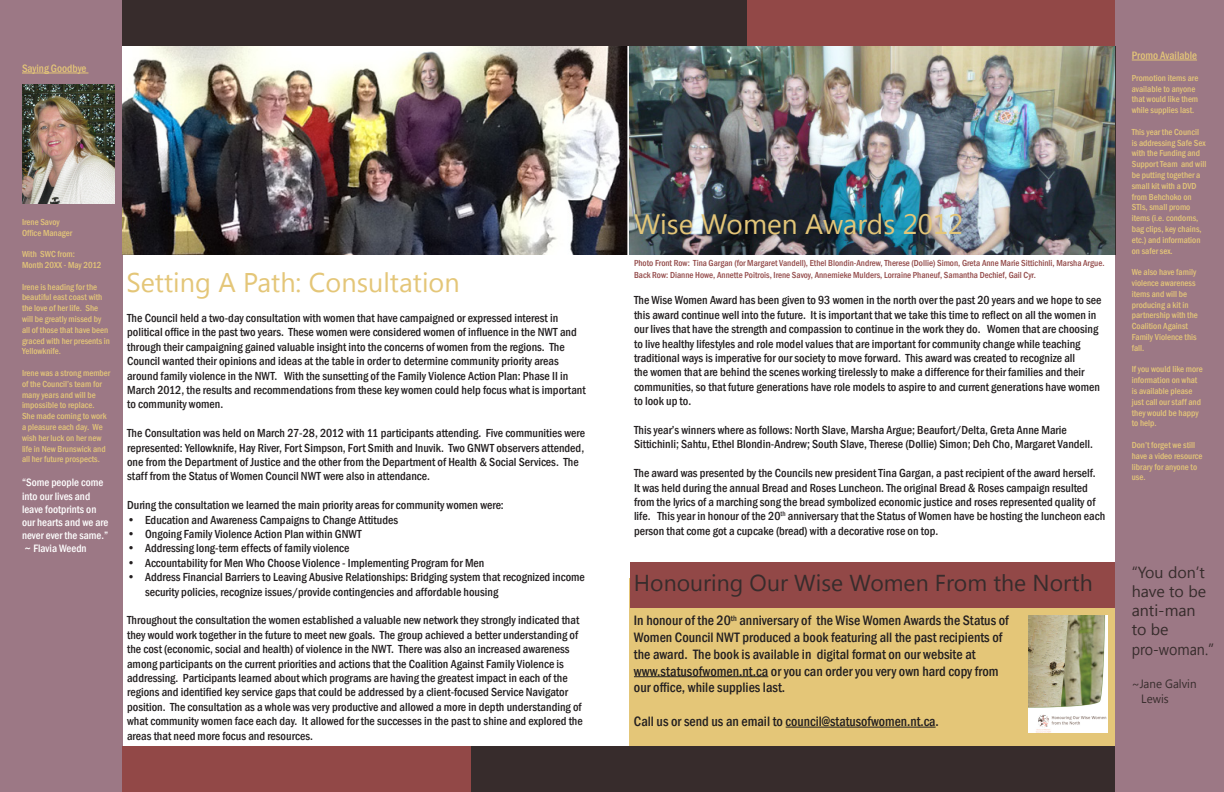
<style>
.page{position:relative;width:1224px;height:792px;background:#fff}
.page>*{position:absolute;margin:0;border:0;box-sizing:border-box;transform-origin:0 0}
.Big_Title{font:28px "Segoe UI Symbol";color:#e4c678}
.Big_Title-2{font:27px "Segoe UI Symbol";color:#e4c678}
.Big_Title-3{font:23px "Segoe UI Symbol";color:#372c2c}
.Big_Title-4{font:16px "Segoe UI Symbol";color:#372c2c}
.Big_Title-5{font:16px "Segoe UI Symbol";color:#372c2c;scale:.89 1}
.regular_text{font:500 condensed 14px/16.8px "Franklin Gothic";color:#231f20}
.regular_text-2{font:500 condensed 12px/14.4px "Franklin Gothic";color:#231f20}
.Big_Title-6{font:12px "Segoe UI Symbol";color:#372c2c;scale:.96 1}
.regular_text-3{font:500 condensed 11px/13.2px "Franklin Gothic";color:#fff}
.regular_text-4{font:500 condensed 11px "Franklin Gothic";color:#e4c678}
.regular_text-5{font:500 condensed 9px/10.8px "Franklin Gothic";color:#e4c678}
.regular_text-6{font:500 condensed 9px/12px "Franklin Gothic";color:#924847}
</style>
<div class="page">
<div style="left:0;top:0;width:122px;height:792px;background:#9c7885"></div>
<hr style="left:22px;top:73px;width:66px;height:1px;background:#e4c678">
<img style="left:22px;top:85px;width:93px;height:118px">
<div style="left:122px;top:746px;width:354px;height:46px;background:#924847"></div>
<div style="left:122px;top:0;width:630px;height:47px;background:#372c2c"></div>
<div style="left:747px;top:0;width:369px;height:46px;background:#924847"></div>
<div style="left:630px;top:578px;width:485px;height:168px;background:#e4c678"></div>
<div style="left:630px;top:562px;width:485px;height:46px;background:#924847"></div>
<div style="left:471px;top:746px;width:645px;height:46px;background:#372c2c"></div>
<div style="left:1116px;top:0;width:108px;height:792px;background:#9c7885"></div>
<hr style="left:1132px;top:60px;width:65px;height:1px;background:#e4c678">
<img style="left:122px;top:46px;width:993px;height:209px">
<hr style="left:634px;top:676px;width:134px;height:1px;background:#231f20">
<hr style="left:786px;top:727px;width:150px;height:1px;background:#231f20">
<img style="left:1029px;top:615px;width:78px;height:117px">
<svg style="left:904px;top:214px;width:57px;height:21px"></svg>
<svg style="left:634px;top:214px;width:147px;height:21px;background:#353f47"></svg>
<svg style="left:806px;top:213px;width:88px;height:22px;background:#1e5065"></svg>
<p class="regular_text-4" style="left:22px;top:61px;width:66px">Saying Goodbye</p>
<p class="regular_text-5" style="left:22px;top:216px;width:39px">Irene Savoy</p>
<p class="regular_text-5" style="left:22px;top:227px;width:52px">Office Manager</p>
<p class="regular_text-5" style="left:22px;top:249px;width:81px">With SWC from:<br>Month 20XX - May 2012</p>
<p class="regular_text-5" style="left:22px;top:281px;width:90px">Irene is heading for the beautiful east coast with the love of her life. She will be greatly missed by all of those that have been graced with her presents in<br>Yellowknife.</p>
<p class="regular_text-5" style="left:22px;top:368px;width:90px">Irene was a strong member of the Council’s team for many years and will be impossible to replace.<br>She made coming to work a pleasure each day. We wish her luck on her new life in New Brunswick and all her future prospects.</p>
<p class="regular_text-3" style="left:22px;top:476px;width:88px">“Some people come into our lives and leave footprints on our hearts and we are never ever the same.”</p>
<p class="regular_text-3" style="left:24px;top:542px;width:64px">~ Flavia Weedn</p>
<p class="Big_Title-2" style="left:155px;top:266px;width:42px">▼▼■</p>
<p class="Big_Title-2" style="left:271px;top:266px;width:190px">▼ □■▲◆●▼ ▼ □■</p>
<p class="regular_text-2" style="left:127px;top:311px;width:460px">The Council held a two-day consultation with women that have campaigned or expressed interest in political office in the past two years. These women were considered women of influence in the NWT and through their campaigning gained valuable insight into the concerns of women from the regions. The Council wanted their opinions and ideas at the table in order to determine community priority areas around family violence in the NWT. With the sunsetting of the Family Violence Action Plan: Phase II in March 2012, the results and recommendations from these key women could help focus what is important to community women.</p>
<p class="regular_text-2" style="left:127px;top:426px;width:459px">The Consultation was held on March 27-28, 2012 with 11 participants attending. Five communities were represented: Yellowknife, Hay River, Fort Simpson, Fort Smith and Inuvik. Two GNWT observers attended, one from the Department of Justice and the other from the Department of Health &amp; Social Services. The staff from the Status of Women Council NWT were also in attendance.</p>
<p class="regular_text-2" style="left:127px;top:498px;width:378px">During the consultation we learned the main priority areas for community women were:</p>
<p class="regular_text-2" style="left:127px;top:512px;width:272px">• Education and Awareness Campaigns to Change Attitudes</p>
<p class="regular_text-2" style="left:127px;top:527px;width:236px">• Ongoing Family Violence Action Plan within GNWT</p>
<p class="regular_text-2" style="left:127px;top:541px;width:224px">• Addressing long-term effects of family violence</p>
<p class="regular_text-2" style="left:127px;top:556px;width:359px">• Accountability for Men Who Choose Violence - Implementing Program for Men</p>
<p class="regular_text-2" style="left:145px;top:570px;width:441px;text-indent:-18px">• Address Financial Barriers to Leaving Abusive Relationships: Bridging system that recognized income security policies, recognize issues/provide contingencies and affordable housing</p>
<p class="regular_text-2" style="left:127px;top:613px;width:457px">Throughout the consultation the women established a valuable new network they strongly indicated that they would work together in the future to meet new goals. The group achieved a better understanding of the cost (economic, social and health) of violence in the NWT. There was also an increased awareness among participants on the current priorities and actions that the Coalition Against Family Violence is addressing. Participants learned about which programs are having the greatest impact in each of the regions and identified key service gaps that could be addressed by a client-focused Service Navigator position. The consultation as a whole was very productive and allowed a more in depth understanding of what community women face each day. It allowed for the successes in the past to shine and explored the areas that need more focus and resources.</p>
<p class="Big_Title" style="left:782px;top:208px;width:17px">■</p>
<p class="regular_text-6" style="left:634px;top:257px;width:472px">Photo Front Row: Tina Gargan (for Margaret Vandell), Ethel Blondin-Andrew, Therese (Dollie) Simon, Greta Anne Marie Sittichinli, Marsha Argue.<br>Back Row: Dianne Howe, Annette Poitrois, Irene Savoy, Annemieke Mulders, Lorraine Phaneuf, Samantha Dechief, Gail Cyr.</p>
<p class="regular_text-2" style="left:634px;top:293px;width:469px">The Wise Women Award has been given to 93 women in the north over the past 20 years and we hope to see this award continue well into the future. It is important that we take this time to reflect on all the women in our lives that have the strength and compassion to continue in the work they do. Women that are choosing to live healthy lifestyles and role model values that are important for community change while teaching traditional ways is imperative for our society to move forward. This award was created to recognize all<br>the women that are behind the scenes working tirelessly to make a difference for their families and their communities, so that future generations have role models to aspire to and current generations have women to look up to.</p>
<p class="regular_text-2" style="left:634px;top:423px;width:461px">This year’s winners where as follows: North Slave, Marsha Argue; Beaufort/Delta, Greta Anne Marie<br>Sittichinli; Sahtu, Ethel Blondin-Andrew; South Slave, Therese (Dollie) Simon; Deh Cho, Margaret Vandell.</p>
<p class="regular_text-2" style="left:634px;top:466px;width:473px">The award was presented by the Councils new president Tina Gargan, a past recipient of the award herself.<br>It was held during the annual Bread and Roses Luncheon. The original Bread &amp; Roses campaign resulted from the lyrics of a marching song the bread symbolized economic justice and roses represented quality of life. This year in honour of the 20<sup>th</sup> anniversary that the Status of Women have be hosting the luncheon each person that come got a cupcake (bread) with a decorative rose on top.</p>
<p class="Big_Title-3" style="left:634px;top:569px;width:97px">★□■□◆ ■</p>
<p class="Big_Title-3" style="left:870px;top:569px;width:132px">□ ■ □ ▼</p>
<p class="regular_text" style="left:634px;top:612px;width:376px">In honour of the 20<sup>th</sup> anniversary of the Wise Women Awards the Status of<br>Women Council NWT produced a book featuring all the past recipients of the award. The book is available in digital format on our website at</p>
<p class="regular_text" style="left:634px;top:663px;width:366px">www.statusofwomen.nt.ca or you can order you very own hard copy from our office, while supplies last.</p>
<p class="regular_text" style="left:634px;top:713px;width:307px">Call us or send us an email to council@statusofwomen.nt.ca.</p>
<p class="regular_text-4" style="left:1132px;top:48px;width:67px">Promo Available</p>
<p class="regular_text-5" style="left:1132px;top:72px;width:68px">Promotion items are available to anyone that would like them while supplies last.</p>
<p class="regular_text-5" style="left:1132px;top:126px;width:76px">This year the Council is addressing Safe Sex with the Funding and<br>Support Team and will be putting together a small kit with a DVD from Behchoko on<br>STIs, small promo items (i.e. condoms, bag clips, key chains, etc.) and information on safer sex.</p>
<p class="regular_text-5" style="left:1132px;top:267px;width:68px">We also have family violence awareness items and will be producing a kit in partnership with the<br>Coalition Against<br>Family Violence this fall.</p>
<p class="regular_text-5" style="left:1132px;top:364px;width:72px">If you would like more information on what is available please just call our staff and they would be happy to help.</p>
<p class="regular_text-5" style="left:1132px;top:439px;width:72px">Don’t forget we still have a video resource library for anyone to use.</p>
<p class="Big_Title-4" style="left:1145px;top:563px;width:61px">□◆ □■ ▼</p>
<p class="Big_Title-4" style="left:1149px;top:582px;width:36px">❖ ▼□</p>
<p class="Big_Title-4" style="left:1187px;top:601px;width:11px">■</p>
<p class="Big_Title-5" style="left:1145px;top:639px;width:69px">□□■</p>
<p class="Big_Title-6" style="left:1150px;top:677px;width:51px">■ ●❖■</p>
</div>
